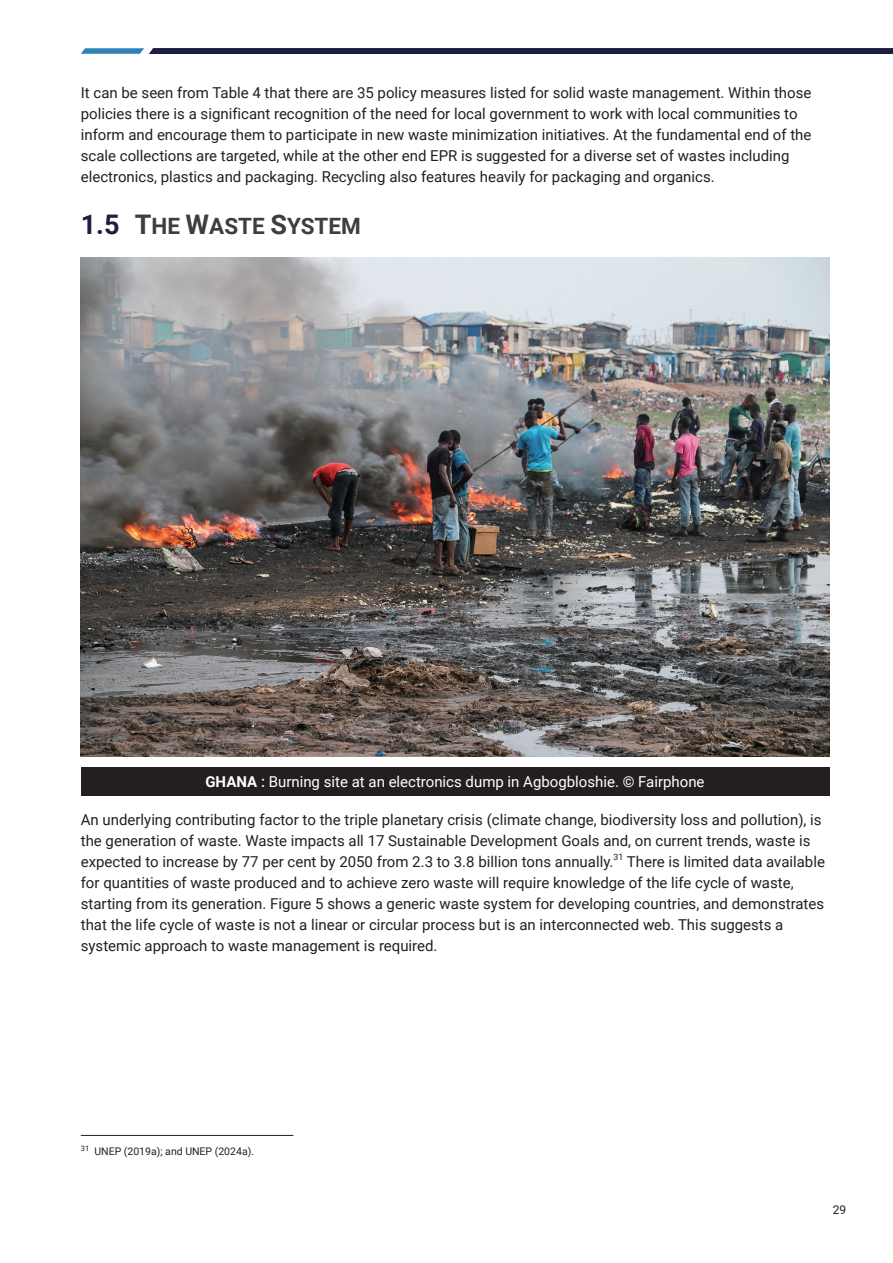
<style>
.page{position:relative;width:893px;height:1263px;background:#fff}
.page>*{position:absolute;margin:0;border:0;box-sizing:border-box;transform-origin:0 0}
.t1{font:700 22.5px "Roboto";color:#3e3e3f}
.t2{font:15px/21px "Roboto";color:#231f20}
.t3{font:15px "Roboto";color:#fff}
.t4{font:12px "Roboto";color:#231f20}
.t5{font:10.5px "Roboto";color:#231f20}
.t6{font:8.7px "Roboto";color:#231f20}
.s1{font-size:27px;color:#1e1e41}
.s2{font-size:27px}
.s3{font-weight:700}
.s4{font-weight:500}
</style>
<div class="page">
<svg style="left:81px;top:48px;width:812px;height:6px;background:#242a4d"></svg>
<img style="left:81px;top:258px;width:748px;height:499px">
<hr style="left:81px;top:1135px;width:212px;height:1px;background:#231f20">
<div style="left:81px;top:767px;width:748px;height:28px;background:#231f20"></div>
<p class="t2" style="left:81px;top:81px;width:732px">It can be seen from Table 4 that there are 35 policy measures listed for solid waste management. Within those policies there is a significant recognition of the need for local government to work with local communities to inform and encourage them to participate in new waste minimization initiatives. At the fundamental end of the scale collections are targeted, while at the other end EPR is suggested for a diverse set of wastes including electronics, plastics and packaging. Recycling also features heavily for packaging and organics.</p>
<h1 class="t1" style="left:81px;top:210px;width:282px"><span class="s1">1.5</span> <span class="s2">T</span>HE <span class="s2">W</span>ASTE <span class="s2">S</span>YSTEM</h1>
<p class="t3" style="left:205px;top:771px;width:501px"><span class="s3">GHANA</span> <span class="s4">:</span> Burning site at an electronics dump in Agbogbloshie. © Fairphone</p>
<p class="t2" style="left:81px;top:809px;width:742px">An underlying contributing factor to the triple planetary crisis (climate change, biodiversity loss and pollution), is the generation of waste. Waste impacts all 17 Sustainable Development Goals and, on current trends, waste is expected to increase by 77 per cent by 2050 from 2.3 to 3.8 billion tons annually.</p>
<p class="t6" style="left:614px;top:851px;width:11px">31</p>
<p class="t2" style="left:81px;top:851px;width:746px;text-indent:546px">There is limited data available for quantities of waste produced and to achieve zero waste will require knowledge of the life cycle of waste, starting from its generation. Figure 5 shows a generic waste system for developing countries, and demonstrates that the life cycle of waste is not a linear or circular process but is an interconnected web. This suggests a systemic approach to waste management is required.</p>
<p class="t5" style="left:81px;top:1144px;width:175px"><sup>31</sup> UNEP (2019a); and UNEP (2024a).</p>
<p class="t4" style="left:833px;top:1202px;width:15px">29</p>
</div>
